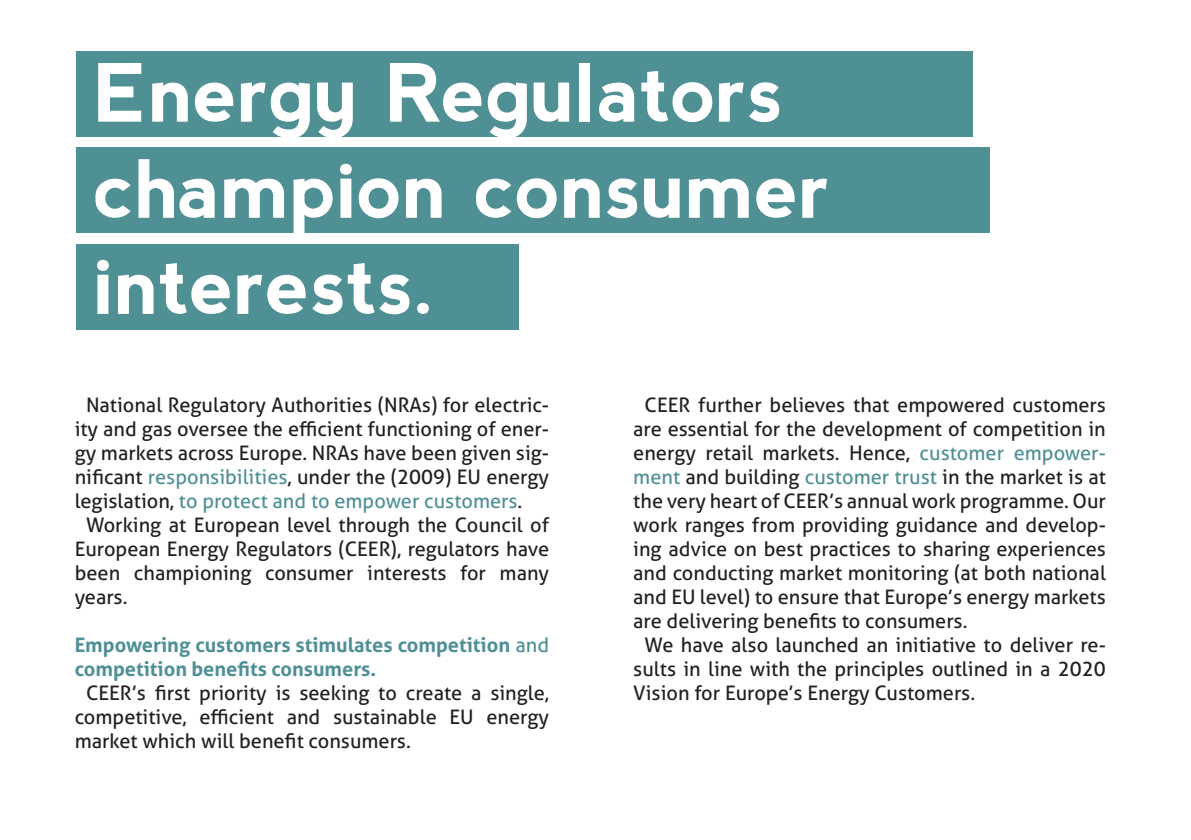
<style>
.page{position:relative;width:1191px;height:840px;background:#fff}
.page>*{position:absolute;margin:0;border:0;box-sizing:border-box;transform-origin:0 0}
.t1{font:700 80px "nevis";color:#fff}
.t2{font:20px/24px "Aller";color:#231f20;text-align:justify}
.t3{font:700 20px/24px "Aller";color:#4f9095}
.s1{color:#4f9095}
.s2{font-weight:400}
</style>
<div class="page">
<div style="left:77px;top:147px;width:912px;height:85px;background:#4f9095"></div>
<div style="left:77px;top:244px;width:442px;height:85px;background:#4f9095"></div>
<div style="left:77px;top:51px;width:895px;height:85px;background:#4f9095"></div>
<p class="t1" style="left:94px;top:47px;width:691px">Energy Regulators</p>
<p class="t1" style="left:94px;top:143px;width:738px">champion consumer</p>
<p class="t1" style="left:94px;top:239px;width:344px">interests.</p>
<p class="t2" style="left:75px;top:392px;width:476px;text-indent:11px">National Regulatory Authorities (NRAs) for electric&shy;ity and gas oversee the efficient functioning of ener&shy;gy markets across Europe. NRAs have been given sig&shy;nificant <span class="s1">responsibilities</span>, under the (2009) EU energy legislation, <span class="s1">to protect and to empower customers</span>.</p>
<p class="t2" style="left:75px;top:512px;width:476px;text-indent:11px">Working at European level through the Council of European Energy Regulators (CEER), regulators have been championing consumer interests for many years.</p>
<p class="t3" style="left:75px;top:632px;width:476px">Empowering customers stimulates competition <span class="s2">and </span>competition benefits consumers.</p>
<p class="t2" style="left:75px;top:680px;width:476px;text-indent:11px">CEER’s first priority is seeking to create a single, competitive, efficient and sustainable EU energy market which will benefit consumers.</p>
<p class="t2" style="left:633px;top:392px;width:474px;text-indent:11px">CEER further believes that empowered customers are essential for the development of competition in energy retail markets. Hence, <span class="s1">customer empower&shy;ment</span> and building <span class="s1">customer trust</span> in the market is at the very heart of CEER’s annual work programme. Our work ranges from providing guidance and develop&shy;ing advice on best practices to sharing experiences and conducting market monitoring (at both national and EU level) to ensure that Europe’s energy markets are delivering benefits to consumers.</p>
<p class="t2" style="left:633px;top:632px;width:474px;text-indent:11px">We have also launched an initiative to deliver re&shy;sults in line with the principles outlined in a 2020<br>Vision for Europe’s Energy Customers.</p>
</div>
